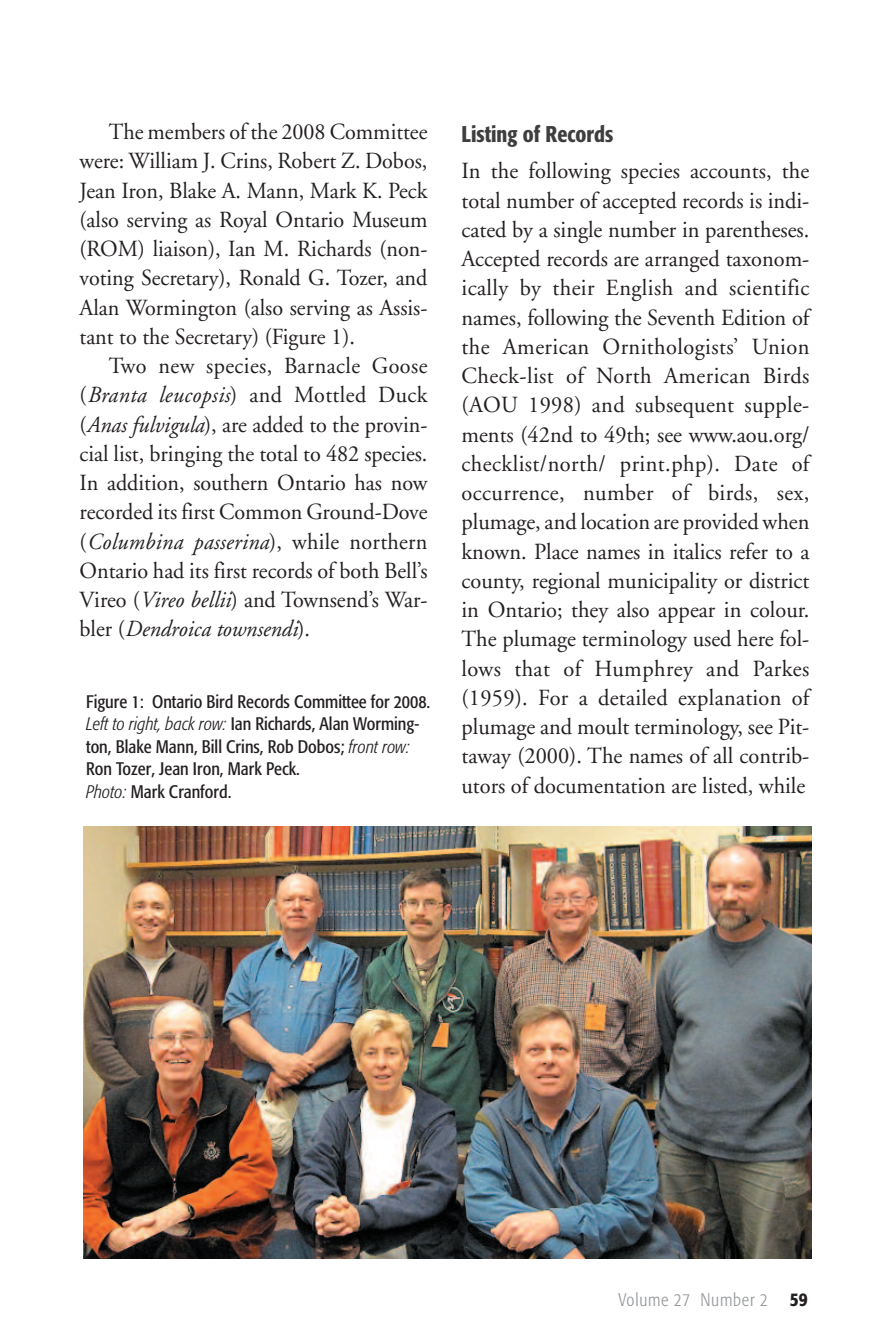
<style>
.page{position:relative;width:891px;height:1337px;background:#fff}
.page>*{position:absolute;margin:0;border:0;box-sizing:border-box;transform-origin:0 0}
.t1{font:22.95px/29.2px "Adobe Garamond";color:#231f20;text-align:justify}
.t2{font:22.95px/29.2px "Adobe Garamond";color:#231f20;text-align:justify;scale:.96 1}
.t3{font:500 condensed 22.5px "Formata";color:#3e3e3f}
.t4{font:condensed 18px/22.5px "Formata";color:#231f20}
.t5{font:300 condensed 18px "Formata";letter-spacing:.045em;color:#939598}
.s1{font-style:italic}
.s2{font-weight:300;font-style:italic}
.s3{font-weight:500;font-size:19.12px;color:#231f20}
</style>
<div class="page">
<img style="left:84px;top:826px;width:728px;height:432px">
<p class="t2" style="left:80px;top:119px;width:364px;text-indent:29px">The members of the 2008 Committee were: William J. Crins, Robert Z. Dobos, Jean Iron, Blake A. Mann, Mark K. Peck (also serving as Royal Ontario Museum (ROM) liaison), Ian M. Richards (non&shy;voting Secretary), Ronald G. Tozer, and Alan Wormington (also serving as Assis&shy;tant to the Secretary) (Figure 1).</p>
<p class="t2" style="left:80px;top:353px;width:364px;text-indent:29px">Two new species, Barnacle Goose (<span class="s1">Branta leucopsis</span>) and Mottled Duck (<span class="s1">Anas fulvigula</span>), are added to the provin&shy;cial list, bringing the total to 482 species.<br>In addition, southern Ontario has now recorded its first Common Ground-Dove (<span class="s1">Columbina passerina</span>), while northern Ontario had its first records of both Bell’s Vireo (<span class="s1">Vireo bellii</span>) and Townsend’s War&shy;bler (<span class="s1">Dendroica townsendi</span>).</p>
<p class="t4" style="left:86px;top:691px;width:346px">Figure 1: Ontario Bird Records Committee for 2008.<br><span class="s2">Left to right, back row:</span> Ian Richards, Alan Worming&shy;ton, Blake Mann, Bill Crins, Rob Dobos; <span class="s2">front row:<br></span>Ron Tozer, Jean Iron, Mark Peck.<br><span class="s2">Photo:</span> Mark Cranford.</p>
<p class="t3" style="left:462px;top:125px;width:153px">Listing of Records</p>
<p class="t1" style="left:462px;top:158px;width:349px">In the following species accounts, the total number of accepted records is indi&shy;cated by a single number in parentheses.<br>Accepted records are arranged taxonom&shy;ically by their English and scientific names, following the Seventh Edition of the American Ornithologists’ Union Check-list of North American Birds (AOU 1998) and subsequent supple&shy;ments (42nd to 49th; see www.aou.org/ checklist/north/ print.php). Date of occurrence, number of birds, sex, plumage, and location are provided when known. Place names in italics refer to a county, regional municipality or district in Ontario; they also appear in colour.<br>The plumage terminology used here fol&shy;lows that of Humphrey and Parkes (1959). For a detailed explanation of plumage and moult terminology, see Pit&shy;taway (2000). The names of all contrib&shy;utors of documentation are listed, while</p>
<p class="t5" style="left:619px;top:1292px;width:191px">Volume 27 Number 2 <span class="s3">59</span></p>
</div>
